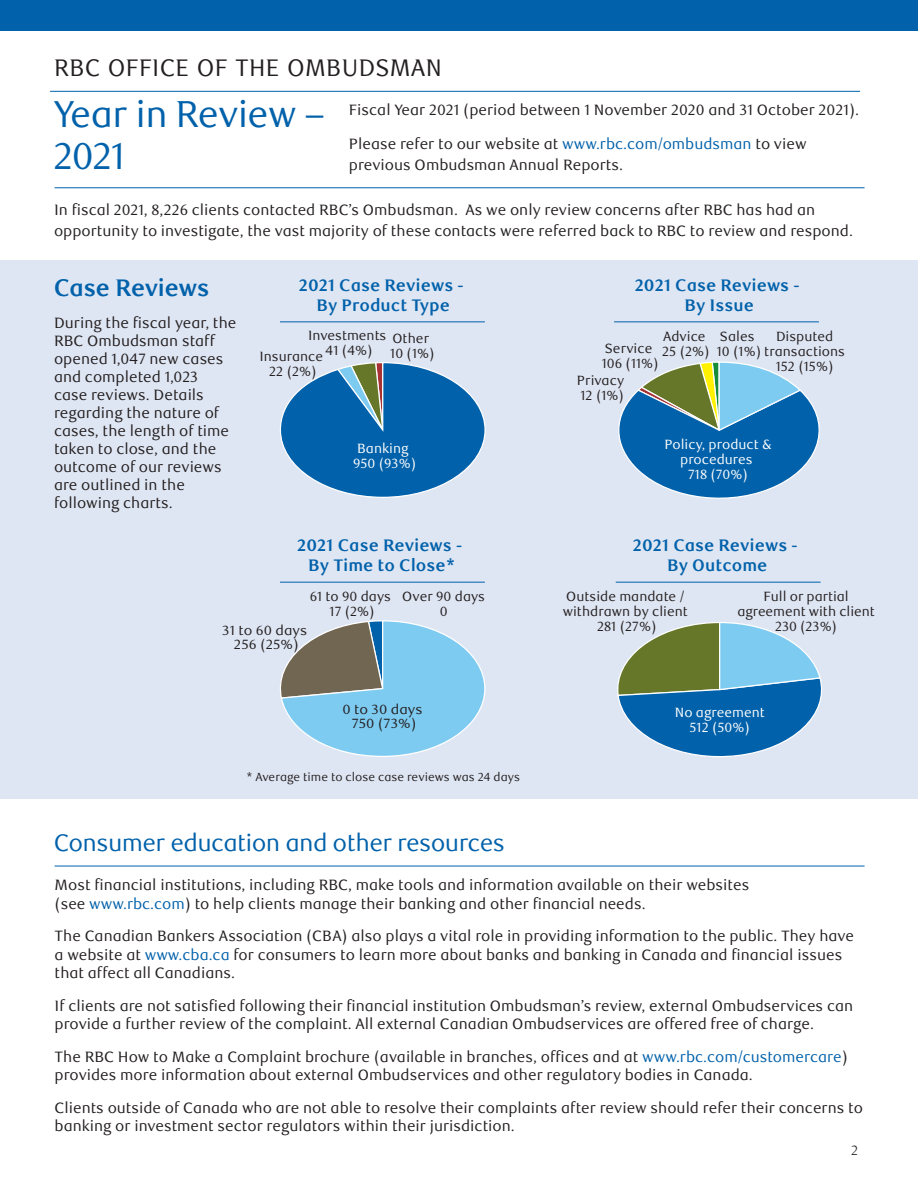
<style>
.page{position:relative;width:918px;height:1188px;background:#fff}
.page>*{position:absolute;margin:0;border:0;box-sizing:border-box;transform-origin:0 0}
.t1{font:37.5px/42px "RBC Display";color:#0161aa}
.t2{font:24px "RBC Display";color:#0161aa}
.t3{font:24px "RBC Display";letter-spacing:.04em;color:#231f20}
.t4{font:700 24px "RBC Display";color:#0161aa}
.t5{font:700 16.8px/20.1px "RBC Text";color:#0161aa;text-align:center}
.t6{font:15px/18px "RBC Text";color:#231f20}
.t7{font:300 13.5px "RBC Text";color:#231f20}
.t8{font:13.35px/15px "RBC Text";color:#231f20;text-align:center}
.t9{font:13.35px/15px "RBC Text";color:#fff;text-align:center}
.t10{font:13.35px/14px "RBC Text";color:#231f20;text-align:center;scale:1.05 1}
.t11{font:11.7px "RBC Text";color:#231f20}
.s1{color:#0161aa}
</style>
<div class="page">
<div style="left:0;top:261px;width:918px;height:538px;background:#dfe6f3"></div>
<div style="left:0;top:0;width:918px;height:30px;background:#0161aa"></div>
<hr style="left:55px;top:866px;width:810px;height:1px;background:#0161aa">
<hr style="left:55px;top:187px;width:810px;height:1px;background:#0161aa">
<hr style="left:50px;top:91px;width:810px;height:1px;background:#0161aa">
<svg style="left:280px;top:620px;width:206px;height:137px"></svg>
<svg style="left:618px;top:361px;width:202px;height:138px"></svg>
<svg style="left:280px;top:362px;width:206px;height:136px"></svg>
<svg style="left:617px;top:622px;width:205px;height:135px"></svg>
<hr style="left:280px;top:321px;width:205px;height:1px;background:#0161aa">
<hr style="left:614px;top:321px;width:205px;height:1px;background:#0161aa">
<hr style="left:280px;top:582px;width:205px;height:1px;background:#0161aa">
<hr style="left:616px;top:582px;width:205px;height:1px;background:#0161aa">
<p class="t3" style="left:55px;top:54px;width:389px">RBC OFFICE OF THE OMBUDSMAN</p>
<p class="t1" style="left:54px;top:95px;width:272px">Year in Review –<br>2021</p>
<p class="t6" style="left:349px;top:101px;width:512px">Fiscal Year 2021 (period between 1 November 2020 and 31 October 2021).</p>
<p class="t6" style="left:349px;top:134px;width:459px;line-height:21px">Please refer to our website at <span class="s1">www.rbc.com/ombudsman</span> to view previous Ombudsman Annual Reports.</p>
<p class="t6" style="left:54px;top:199px;width:800px;line-height:21px">In fiscal 2021, 8,226 clients contacted RBC’s Ombudsman. As we only review concerns after RBC has had an opportunity to investigate, the vast majority of these contacts were referred back to RBC to review and respond.</p>
<p class="t4" style="left:54px;top:274px;width:157px">Case Reviews</p>
<p class="t6" style="left:54px;top:314px;width:184px">During the fiscal year, the<br>RBC Ombudsman staff opened 1,047 new cases and completed 1,023<br>case reviews. Details regarding the nature of cases, the length of time taken to close, and the outcome of our reviews are outlined in the following charts.</p>
<p class="t5" style="left:299px;top:276px;width:166px">2021 Case Reviews -<br>By Product Type</p>
<p class="t8" style="left:259px;top:349px;width:65px">Insurance<br>22 (2%)</p>
<p class="t8" style="left:308px;top:328px;width:80px">Investments<br>41 (4%)</p>
<p class="t8" style="left:390px;top:331px;width:46px;text-align:left">Other<br>10 (1%)</p>
<p class="t9" style="left:353px;top:441px;width:65px">Banking<br>950 (93%)</p>
<p class="t5" style="left:297px;top:535px;width:166px">2021 Case Reviews -<br>By Time to Close*</p>
<p class="t8" style="left:310px;top:590px;width:83px">61 to 90 days<br>17 (2%)</p>
<p class="t8" style="left:402px;top:590px;width:84px">Over 90 days<br>0</p>
<p class="t10" style="left:222px;top:624px;width:82px">31 to 60 days<br>256 (25%)</p>
<p class="t10" style="left:342px;top:703px;width:78px">0 to 30 days<br>750 (73%)</p>
<p class="t11" style="left:246px;top:770px;width:275px">* Average time to close case reviews was 24 days</p>
<p class="t2" style="left:54px;top:829px;width:452px">Consumer education and other resources</p>
<p class="t5" style="left:635px;top:276px;width:166px">2021 Case Reviews -<br>By Issue</p>
<p class="t8" style="left:605px;top:330px;width:106px;line-height:12.3px;text-align:left;text-indent:58px">Advice<br>Service 25 (2%)</p>
<p class="t8" style="left:577px;top:355px;width:83px;line-height:16.8px;text-align:left;text-indent:25px">106 (11%)<br>Privacy</p>
<p class="t8" style="left:580px;top:388px;width:45px">12 (1%)</p>
<p class="t8" style="left:720px;top:329px;width:36px">Sales</p>
<p class="t8" style="left:776px;top:329px;width:59px">Disputed</p>
<p class="t8" style="left:717px;top:344px;width:130px">10 (1%) transactions</p>
<p class="t8" style="left:776px;top:359px;width:59px">152 (15%)</p>
<p class="t9" style="left:664px;top:437px;width:109px">Policy, product &amp; procedures<br>718 (70%)</p>
<p class="t5" style="left:633px;top:535px;width:166px">2021 Case Reviews -<br>By Outcome</p>
<p class="t8" style="left:563px;top:589px;width:127px">Outside mandate / withdrawn by client<br>281 (27%)</p>
<p class="t8" style="left:737px;top:589px;width:139px">Full or partial agreement with client<br>230 (23%)</p>
<p class="t9" style="left:675px;top:705px;width:91px">No agreement<br>512 (50%)</p>
<p class="t6" style="left:55px;top:876px;width:696px;line-height:18.8px">Most financial institutions, including RBC, make tools and information available on their websites (see <span class="s1">www.rbc.com</span>) to help clients manage their banking and other financial needs.</p>
<p class="t6" style="left:55px;top:927px;width:801px;line-height:18.8px">The Canadian Bankers Association (CBA) also plays a vital role in providing information to the public. They have a website at <span class="s1">www.cba.ca</span> for consumers to learn more about banks and banking in Canada and financial issues that affect all Canadians.</p>
<p class="t6" style="left:55px;top:996px;width:800px;line-height:18.8px">If clients are not satisfied following their financial institution Ombudsman’s review, external Ombudservices can provide a further review of the complaint. All external Canadian Ombudservices are offered free of charge.</p>
<p class="t6" style="left:55px;top:1047px;width:795px;line-height:18.8px">The RBC How to Make a Complaint brochure (available in branches, offices and at <span class="s1">www.rbc.com/customercare</span>) provides more information about external Ombudservices and other regulatory bodies in Canada.</p>
<p class="t6" style="left:55px;top:1098px;width:810px;line-height:18.8px">Clients outside of Canada who are not able to resolve their complaints after review should refer their concerns to banking or investment sector regulators within their jurisdiction.</p>
<p class="t7" style="left:851px;top:1142px;width:9px">2</p>
</div>
